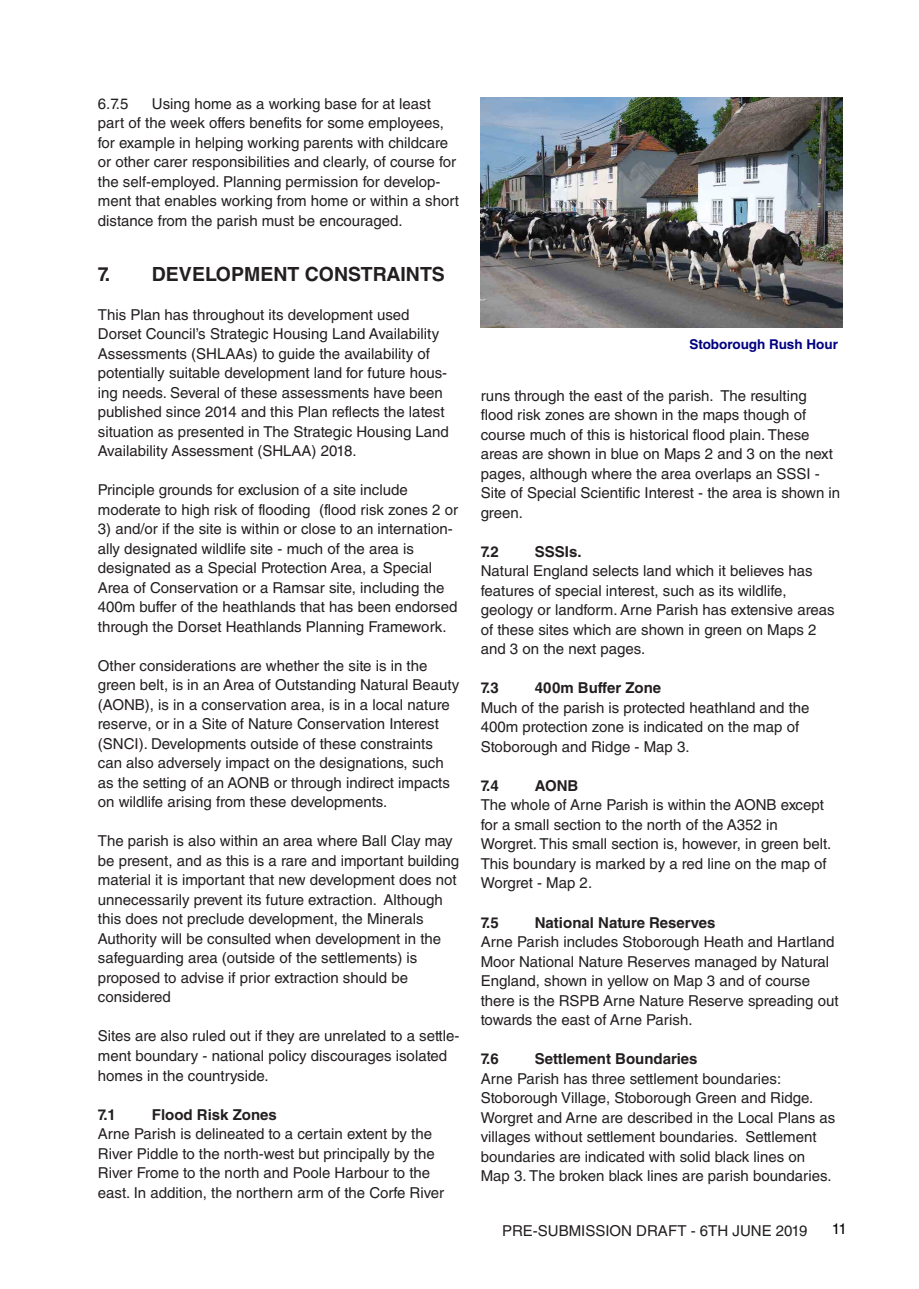
<style>
.page{position:relative;width:919px;height:1289px;background:#fff}
.page>*{position:absolute;margin:0;border:0;box-sizing:border-box;transform-origin:0 0}
.t1{font:700 19.5px "Helvetica LT Std";color:#231f20}
.t2{font:15px/19.5px "Helvetica LT Std";color:#231f20}
.t3{font:700 15px "Helvetica LT Std";color:#231f20}
.t4{font:15px "Helvetica LT Std";color:#000}
.t5{font:700 13.5px "Helvetica LT Std";color:#000080}
</style>
<div class="page">
<img style="left:480px;top:98px;width:362px;height:229px">
<p class="t2" style="left:98px;top:94px;width:363px;text-indent:54px">Using home as a working base for at least part of the week offers benefits for some employees, for example in helping working parents with childcare or other carer responsibilities and clearly, of course for the self-employed. Planning permission for develop&shy;ment that enables working from home or within a short distance from the parish must be encouraged.</p>
<p class="t2" style="left:98px;top:94px;width:32px">6.7.5</p>
<h1 class="t1" style="left:98px;top:262px;width:348px">7. DEVELOPMENT CONSTRAINTS</h1>
<p class="t2" style="left:98px;top:304px;width:352px">This Plan has throughout its development used Dorset Council’s Strategic Housing Land Availability Assessments (SHLAAs) to guide the availability of potentially suitable development land for future hous&shy;ing needs. Several of these assessments have been published since 2014 and this Plan reflects the latest situation as presented in The Strategic Housing Land Availability Assessment (SHLAA) 2018.</p>
<p class="t2" style="left:98px;top:480px;width:362px">Principle grounds for exclusion of a site include moderate to high risk of flooding (flood risk zones 2 or</p>
<p class="t2" style="left:98px;top:519px;width:361px">3) and/or if the site is within or close to an internation&shy;ally designated wildlife site - much of the area is designated as a Special Protection Area, a Special Area of Conservation or a Ramsar site, including the 400m buffer of the heathlands that has been endorsed through the Dorset Heathlands Planning Framework.</p>
<p class="t2" style="left:98px;top:655px;width:363px">Other considerations are whether the site is in the green belt, is in an Area of Outstanding Natural Beauty (AONB), is in a conservation area, is in a local nature reserve, or in a Site of Nature Conservation Interest (SNCI). Developments outside of these constraints can also adversely impact on the designations, such as the setting of an AONB or through indirect impacts on wildlife arising from these developments.</p>
<p class="t2" style="left:98px;top:831px;width:363px">The parish is also within an area where Ball Clay may be present, and as this is a rare and important building material it is important that new development does not unnecessarily prevent its future extraction. Although this does not preclude development, the Minerals Authority will be consulted when development in the safeguarding area (outside of the settlements) is proposed to advise if prior extraction should be considered</p>
<p class="t2" style="left:98px;top:1026px;width:363px">Sites are also ruled out if they are unrelated to a settle&shy;ment boundary - national policy discourages isolated homes in the countryside.</p>
<p class="t3" style="left:98px;top:1105px;width:19px">7.1</p>
<p class="t3" style="left:152px;top:1105px;width:127px">Flood Risk Zones</p>
<p class="t2" style="left:98px;top:1123px;width:348px">Arne Parish is delineated to a certain extent by the River Piddle to the north-west but principally by the River Frome to the north and Poole Harbour to the east. In addition, the northern arm of the Corfe River</p>
<p class="t5" style="left:689px;top:336px;width:150px">Stoborough Rush Hour</p>
<p class="t2" style="left:480px;top:385px;width:361px">runs through the east of the parish. The resulting flood risk zones are shown in the maps though of course much of this is historical flood plain. These areas are shown in blue on Maps 2 and 3 on the next pages, although where the area overlaps an SSSI - Site of Special Scientific Interest - the area is shown in green.</p>
<p class="t3" style="left:480px;top:542px;width:19px">7.2</p>
<p class="t3" style="left:534px;top:542px;width:48px">SSSIs.</p>
<p class="t2" style="left:480px;top:561px;width:355px">Natural England selects land which it believes has features of special interest, such as its wildlife, geology or landform. Arne Parish has extensive areas of these sites which are shown in green on Maps 2 and 3 on the next pages.</p>
<p class="t3" style="left:480px;top:679px;width:19px">7.3</p>
<p class="t3" style="left:534px;top:679px;width:128px">400m Buffer Zone</p>
<p class="t2" style="left:480px;top:697px;width:330px">Much of the parish is protected heathland and the<br>400m protection zone is indicated on the map of<br>Stoborough and Ridge - Map 3.</p>
<p class="t3" style="left:480px;top:776px;width:19px">7.4</p>
<p class="t3" style="left:534px;top:776px;width:45px">AONB</p>
<p class="t2" style="left:480px;top:795px;width:352px">The whole of Arne Parish is within the AONB except for a small section to the north of the A352 in Worgret. This small section is, however, in green belt.<br>This boundary is marked by a red line on the map of Worgret - Map 2.</p>
<p class="t3" style="left:480px;top:913px;width:19px">7.5</p>
<p class="t3" style="left:534px;top:913px;width:182px">National Nature Reserves</p>
<p class="t2" style="left:480px;top:931px;width:359px">Arne Parish includes Stoborough Heath and Hartland Moor National Nature Reserves managed by Natural England, shown in yellow on Map 3 and of course there is the RSPB Arne Nature Reserve spreading out towards the east of Arne Parish.</p>
<p class="t3" style="left:480px;top:1049px;width:19px">7.6</p>
<p class="t3" style="left:534px;top:1049px;width:164px">Settlement Boundaries</p>
<p class="t2" style="left:480px;top:1068px;width:356px">Arne Parish has three settlement boundaries:<br>Stoborough Village, Stoborough Green and Ridge.<br>Worgret and Arne are described in the Local Plans as villages without settlement boundaries. Settlement boundaries are indicated with solid black lines on Map 3. The broken black lines are parish boundaries.</p>
<p class="t2" style="left:502px;top:1220px;width:307px">PRE-SUBMISSION DRAFT - 6TH JUNE 2019</p>
<p class="t4" style="left:831px;top:1219px;width:16px">11</p>
</div>
